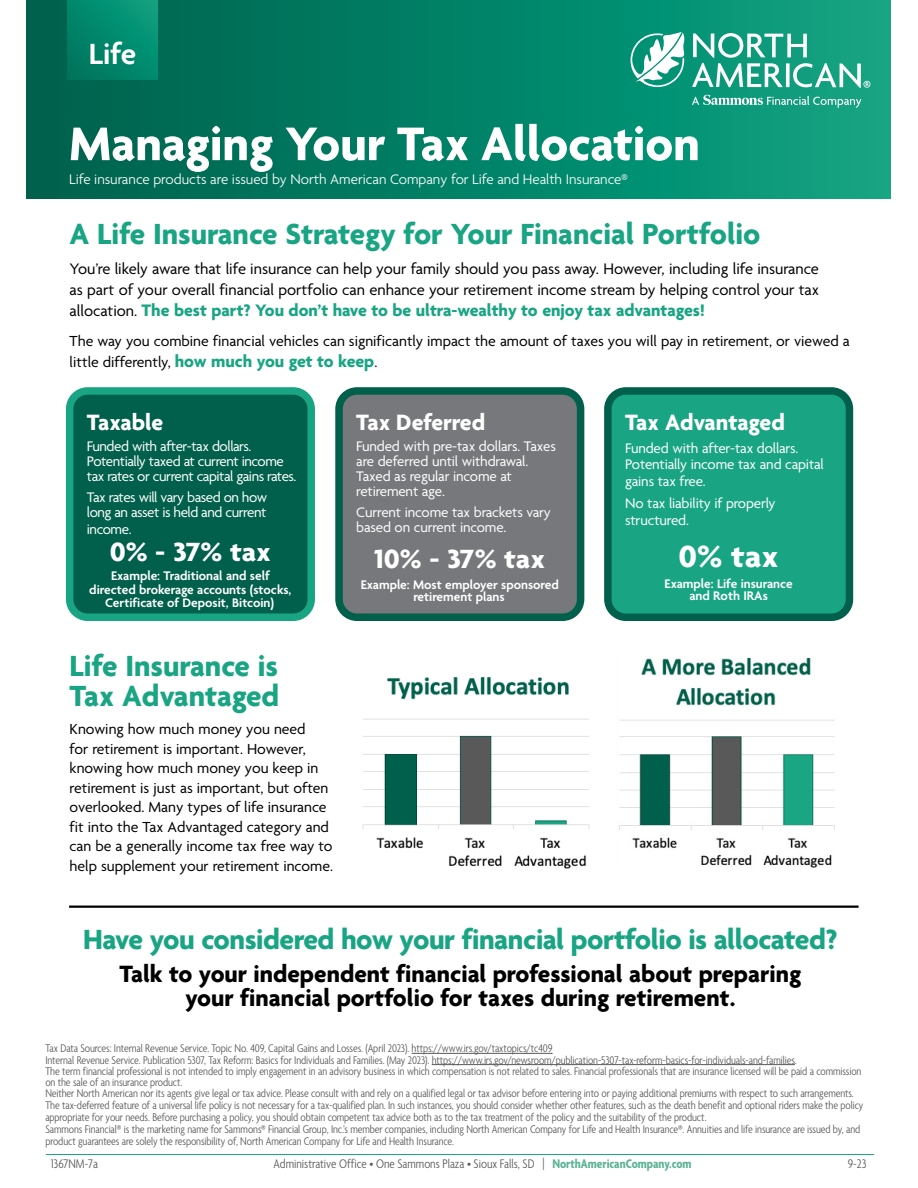
<style>
.page{position:relative;width:918px;height:1188px;background:#fff}
.page>*{position:absolute;margin:0;border:0;box-sizing:border-box;transform-origin:0 0}
.t1{font:700 51px "Agenda";color:#fff}
.t2{font:700 33px "Agenda";color:#fff;scale:1.08 1}
.t3{font:600 31.65px "Agenda";color:#fff}
.t4{font:700 31.5px/30px "Agenda";color:#19a583}
.t5{font:700 30px "Agenda";letter-spacing:-.015em;color:#19a583}
.t6{font:700 28.5px "Agenda";color:#fff;scale:1.08 1}
.t7{font:700 25.5px/24px "Agenda";color:#000;text-align:center}
.t8{font:700 24px "Agenda";color:#fff}
.t9{font:700 18px "Agenda";color:#19a583}
.t10{font:16.5px/21px "Agenda";color:#000}
.t11{font:15.75px/19.5px "Agenda";color:#000}
.t12{font:15px/15px "Agenda";letter-spacing:-.02em;color:#fff}
.t13{font:300 15px "Agenda";color:#fff}
.t14{font:600 13.5px/13.5px "Agenda";color:#fff;text-align:center}
.t15{font:300 condensed 13.5px "Agenda";color:#58595b}
.t16{font:300 condensed 12px/11.6px "Agenda";letter-spacing:-.01em;color:#58595b}
.s1{font-weight:400;font-size:16.5px;color:#000}
.s2{font-weight:700;font-size:18px;color:#19a583}
.s3{font-size:15.75px}
.s4{font-weight:700;color:#5db396}
</style>
<div class="page">
<div style="left:27px;top:0;width:864px;height:199px;background:linear-gradient(to right,#005f4b,#0da583)"></div>
<div style="left:68px;top:0;width:90px;height:80px;background:linear-gradient(to right,#007c63,#059677)"></div>
<svg style="left:631px;top:32px;width:54px;height:55px"></svg>
<svg style="left:692px;top:95px;width:169px;height:13px;background:#46b29a"></svg>
<svg style="left:692px;top:33px;width:178px;height:55px"></svg>
<hr style="left:46px;top:1154px;width:828px;height:1px;background:#19a583">
<div style="left:70px;top:391px;width:241px;height:226px;background:#00604b;border-radius:18px"></div>
<div style="left:66px;top:387px;width:249px;height:234px;border:8px solid #19a583;border-radius:18px"></div>
<div style="left:339px;top:391px;width:242px;height:226px;background:#77787b;border-radius:18px"></div>
<div style="left:335px;top:387px;width:249px;height:234px;border:8px solid #00604b;border-radius:18px"></div>
<div style="left:608px;top:391px;width:241px;height:226px;background:#19a583;border-radius:18px"></div>
<div style="left:604px;top:387px;width:249px;height:234px;border:8px solid #00604b;border-radius:18px"></div>
<hr style="left:412px;top:1053px;width:141px;height:1px;background:#58595b">
<hr style="left:432px;top:1064px;width:363px;height:1px;background:#58595b">
<img style="left:619px;top:657px;width:216px;height:211px">
<hr style="left:69px;top:906px;width:790px;height:2px;background:#000">
<img style="left:362px;top:676px;width:228px;height:193px">
<img style="left:385px;top:746px;width:32px;height:81px">
<h3 class="t3" style="left:89px;top:36px;width:49px">Life</h3>
<h1 class="t1" style="left:69px;top:116px;width:632px">Managing Your Tax Allocation</h1>
<p class="t13" style="left:69px;top:171px;width:560px">Life insurance products are issued by North American Company for Life and Health Insurance®</p>
<h3 class="t4" style="left:70px;top:221px;width:692px">A Life Insurance Strategy for Your Financial Portfolio</h3>
<h3 class="t10" style="left:70px;top:259px;width:751px">You’re likely aware that life insurance can help your family should you pass away. However, including life insurance as part of your overall financial portfolio can enhance your retirement income stream by helping control your tax</h3>
<h3 class="t9" style="left:70px;top:300px;width:637px"><span class="s1">allocation.</span> The best part? You don’t have to be ultra-wealthy to enjoy tax advantages!</h3>
<h3 class="t11" style="left:70px;top:331px;width:782px;line-height:21px">The way you combine financial vehicles can significantly impact the amount of taxes you will pay in retirement, or viewed a little differently, <span class="s2">how much you get to keep</span>.</h3>
<h3 class="t8" style="left:87px;top:409px;width:78px">Taxable</h3>
<p class="t12" style="left:87px;top:440px;width:211px">Funded with after-tax dollars.<br>Potentially taxed at current income tax rates or current capital gains rates.</p>
<p class="t12" style="left:87px;top:491px;width:182px">Tax rates will vary based on how long an asset is held and current</p>
<p class="t12" style="left:87px;top:522px;width:46px">income.</p>
<h3 class="t6" style="left:110px;top:536px;width:151px">0% - 37% tax</h3>
<p class="t14" style="left:89px;top:570px;width:204px">Example: Traditional and self directed brokerage accounts (stocks,<br>Certificate of Deposit, Bitcoin)</p>
<h3 class="t4" style="left:70px;top:653px;width:211px">Life Insurance is<br>Tax Advantaged</h3>
<p class="t11" style="left:70px;top:721px;width:265px">Knowing how much money you need<br>for retirement is important. However, knowing how much money you keep in retirement is just as important, but often overlooked. Many types of life insurance fit into the Tax Advantaged category and can be a generally income tax free way to help supplement your retirement income.</p>
<h3 class="t8" style="left:356px;top:409px;width:130px">Tax Deferred</h3>
<p class="t12" style="left:356px;top:440px;width:201px">Funded with pre-tax dollars. Taxes are deferred until withdrawal.<br>Taxed as regular income at retirement age.</p>
<p class="t12" style="left:356px;top:506px;width:196px">Current income tax brackets vary based on current income<span class="s3">.</span></p>
<h3 class="t6" style="left:374px;top:544px;width:160px">10% - 37% tax</h3>
<p class="t14" style="left:361px;top:580px;width:200px;line-height:12px">Example: Most employer sponsored retirement plans</p>
<h3 class="t8" style="left:625px;top:409px;width:161px">Tax Advantaged</h3>
<p class="t12" style="left:625px;top:440px;width:200px;line-height:16.5px">Funded with after-tax dollars.<br>Potentially income tax and capital gains tax free.</p>
<p class="t12" style="left:625px;top:496px;width:152px;line-height:16.5px">No tax liability if properly structured.</p>
<h2 class="t2" style="left:678px;top:538px;width:94px">0% tax</h2>
<p class="t14" style="left:665px;top:578px;width:130px;line-height:12px">Example: Life insurance and Roth IRAs</p>
<h3 class="t5" style="left:83px;top:923px;width:756px">Have you considered how your financial portfolio is allocated?</h3>
<h3 class="t7" style="left:119px;top:963px;width:683px">Talk to your independent financial professional about preparing your financial portfolio for taxes during retirement.</h3>
<p class="t16" style="left:45px;top:1044px;width:820px">Tax Data Sources: Internal Revenue Service. Topic No. 409, Capital Gains and Losses. (April 2023). https://www.irs.gov/taxtopics/tc409<br>Internal Revenue Service. Publication 5307, Tax Reform: Basics for Individuals and Families. (May 2023). https://www.irs.gov/newsroom/publication-5307-tax-reform-basics-for-individuals-and-families.<br>The term financial professional is not intended to imply engagement in an advisory business in which compensation is not related to sales. Financial professionals that are insurance licensed will be paid a commission on the sale of an insurance product.<br>Neither North American nor its agents give legal or tax advice. Please consult with and rely on a qualified legal or tax advisor before entering into or paying additional premiums with respect to such arrangements.<br>The tax-deferred feature of a universal life policy is not necessary for a tax-qualified plan. In such instances, you should consider whether other features, such as the death benefit and optional riders make the policy appropriate for your needs. Before purchasing a policy, you should obtain competent tax advice both as to the tax treatment of the policy and the suitability of the product.<br>Sammons Financial® is the marketing name for Sammons® Financial Group, Inc.’s member companies, including North American Company for Life and Health Insurance®. Annuities and life insurance are issued by, and product guarantees are solely the responsibility of, North American Company for Life and Health Insurance.</p>
<p class="t15" style="left:51px;top:1157px;width:49px">1367NM-7a</p>
<p class="t15" style="left:274px;top:1157px;width:420px">Administrative Office • One Sammons Plaza • Sioux Falls, SD | <span class="s4">NorthAmericanCompany.com</span></p>
<p class="t15" style="left:848px;top:1157px;width:20px">9-23</p>
</div>
